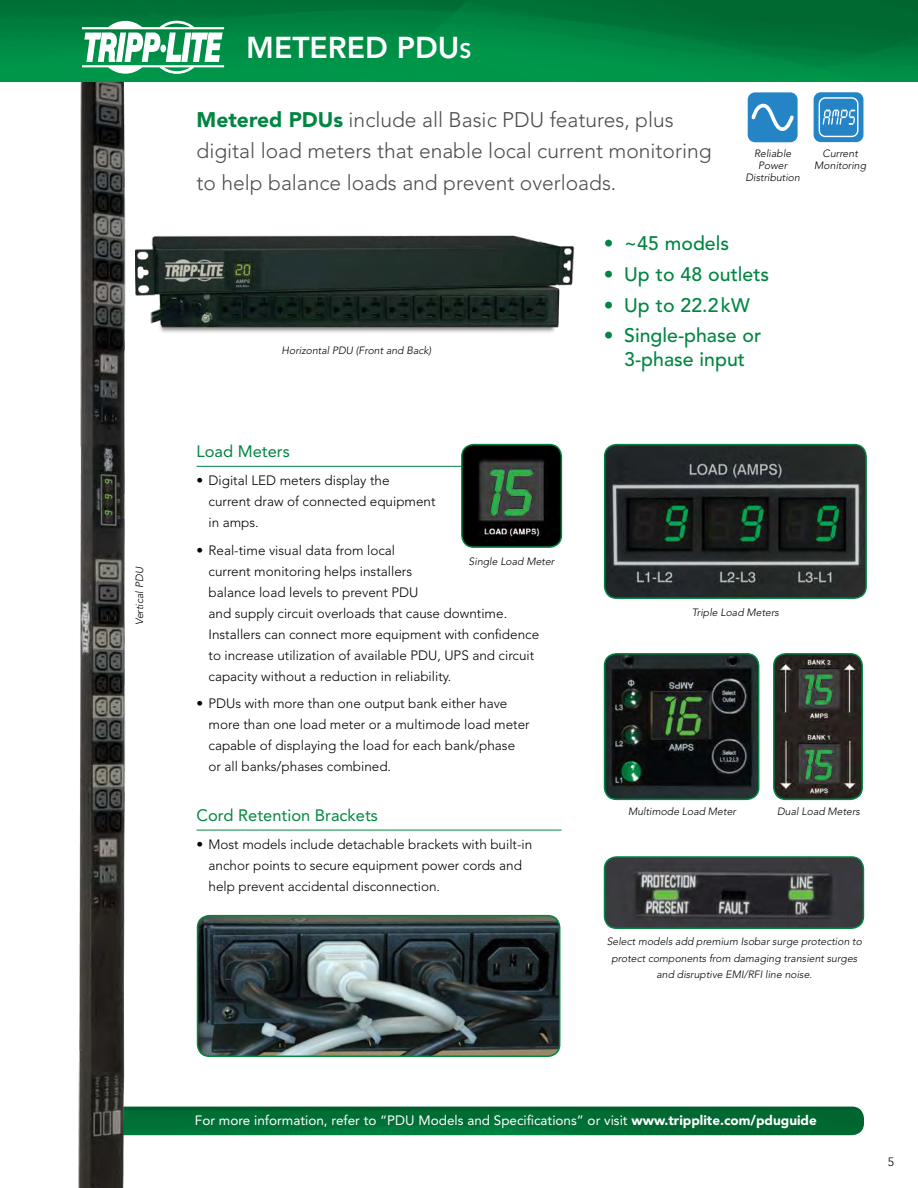
<style>
.page{position:relative;width:918px;height:1188px;background:#fff}
.page>*{position:absolute;margin:0;border:0;box-sizing:border-box;transform-origin:0 0}
.t1{font:800 30px "Avenir";color:#fff}
.t2{font:300 21px/31.5px "Avenir";color:#4d4d4f}
.t3{font:500 19.5px/24px "Avenir";color:#008641;text-align:center}
.t4{font:16.5px "Avenir";color:#008641}
.t5{font:300 13.5px/21px "Avenir";color:#000}
.t6{font:13.5px "Avenir";color:#fff}
.t7{font:300 12px "Avenir";color:#000}
.t8{font:italic 300 10.5px/12px "Avenir";color:#000;text-align:center}
.s1{font-size:21px}
.s2{font-weight:900;color:#008641}
.s3{font-weight:900}
</style>
<div class="page">
<img style="left:149px;top:1107px;width:715px;height:28px">
<img style="left:78px;top:82px;width:71px;height:1106px">
<hr style="left:197px;top:466px;width:365px;height:1px;background:#008641">
<hr style="left:197px;top:830px;width:365px;height:1px;background:#008641">
<img style="left:135px;top:212px;width:440px;height:137px">
<img style="left:605px;top:654px;width:154px;height:145px">
<div style="left:604px;top:653px;width:155px;height:147px;border:2px solid #008641;border-radius:12px"></div>
<img style="left:605px;top:445px;width:260px;height:153px">
<div style="left:604px;top:444px;width:263px;height:155px;border:2px solid #008641;border-radius:12px"></div>
<img style="left:0;top:0;width:918px;height:82px">
<div style="left:747px;top:92px;width:51px;height:51px;background:#2484c6;border-radius:8px"></div>
<div style="left:746px;top:91px;width:53px;height:53px;border:1px solid #fff;border-radius:8px"></div>
<svg style="left:751px;top:103px;width:43px;height:28px"></svg>
<div style="left:813px;top:92px;width:51px;height:51px;background:#2484c6;border-radius:8px"></div>
<div style="left:812px;top:91px;width:53px;height:53px;border:1px solid #fff;border-radius:8px"></div>
<svg style="left:823px;top:110px;width:32px;height:15px"></svg>
<div style="left:819px;top:97px;width:40px;height:40px;border:1px solid #fff;border-radius:6px"></div>
<svg style="left:82px;top:21px;width:142px;height:53px"></svg>
<img style="left:462px;top:445px;width:99px;height:101px">
<div style="left:461px;top:444px;width:101px;height:104px;border:2px solid #008641;border-radius:12px"></div>
<img style="left:198px;top:916px;width:362px;height:140px">
<div style="left:197px;top:915px;width:363px;height:142px;border:2px solid #008641;border-radius:12px"></div>
<img style="left:775px;top:654px;width:87px;height:145px">
<div style="left:773px;top:653px;width:90px;height:147px;border:2px solid #008641;border-radius:12px"></div>
<img style="left:605px;top:858px;width:258px;height:70px">
<div style="left:604px;top:856px;width:260px;height:73px;border:2px solid #008641;border-radius:12px"></div>
<p class="t8" style="left:134px;top:625px;width:59px;rotate:-90deg">Vertical PDU</p>
<p class="t1" style="left:246px;top:30px;width:227px">METERED PDU<span class="s1">s</span></p>
<p class="t2" style="left:197px;top:104px;width:517px"><span class="s2">Metered PDUs</span> include all Basic PDU features, plus digital load meters that enable local current monitoring to help balance loads and prevent overloads.</p>
<p class="t8" style="left:745px;top:147px;width:56px">Reliable<br>Power<br>Distribution</p>
<p class="t8" style="left:814px;top:147px;width:53px">Current<br>Monitoring</p>
<p class="t8" style="left:282px;top:345px;width:151px">Horizontal PDU (Front and Back)</p>
<p class="t4" style="left:197px;top:442px;width:95px">Load Meters</p>
<p class="t5" style="left:209px;top:470px;width:229px;text-indent:-12px">• Digital LED meters display the<br>current draw of connected equipment in amps.</p>
<p class="t5" style="left:209px;top:539px;width:332px;text-indent:-12px">• Real-time visual data from local<br>current monitoring helps installers<br>balance load levels to prevent PDU<br>and supply circuit overloads that cause downtime.<br>Installers can connect more equipment with confidence to increase utilization of available PDU, UPS and circuit capacity without a reduction in reliability.</p>
<p class="t5" style="left:209px;top:693px;width:323px;text-indent:-12px">• PDUs with more than one output bank either have more than one load meter or a multimode load meter capable of displaying the load for each bank/phase or all banks/phases combined.</p>
<p class="t4" style="left:197px;top:805px;width:183px">Cord Retention Brackets</p>
<p class="t5" style="left:209px;top:833px;width:325px;text-indent:-12px">• Most models include detachable brackets with built-in anchor points to secure equipment power cords and help prevent accidental disconnection.</p>
<p class="t8" style="left:469px;top:555px;width:87px">Single Load Meter</p>
<p class="t3" style="left:604px;top:232px;width:127px">• ~45 models</p>
<p class="t3" style="left:604px;top:263px;width:167px">• Up to 48 outlets</p>
<p class="t3" style="left:604px;top:293px;width:147px">• Up to 22.2kW</p>
<p class="t3" style="left:604px;top:324px;width:159px">• Single-phase or<br>3-phase input</p>
<p class="t8" style="left:692px;top:607px;width:89px">Triple Load Meters</p>
<p class="t8" style="left:628px;top:805px;width:109px">Multimode Load Meter</p>
<p class="t8" style="left:777px;top:805px;width:84px">Dual Load Meters</p>
<p class="t8" style="left:607px;top:933px;width:257px;line-height:16.5px">Select models add premium Isobar surge protection to protect components from damaging transient surges and disruptive EMI/RFI line noise.</p>
<p class="t6" style="left:195px;top:1113px;width:624px">For more information, refer to “PDU Models and Specifications” or visit <span class="s3">www.tripplite.com/pduguide</span></p>
<p class="t7" style="left:888px;top:1154px;width:8px">5</p>
</div>
